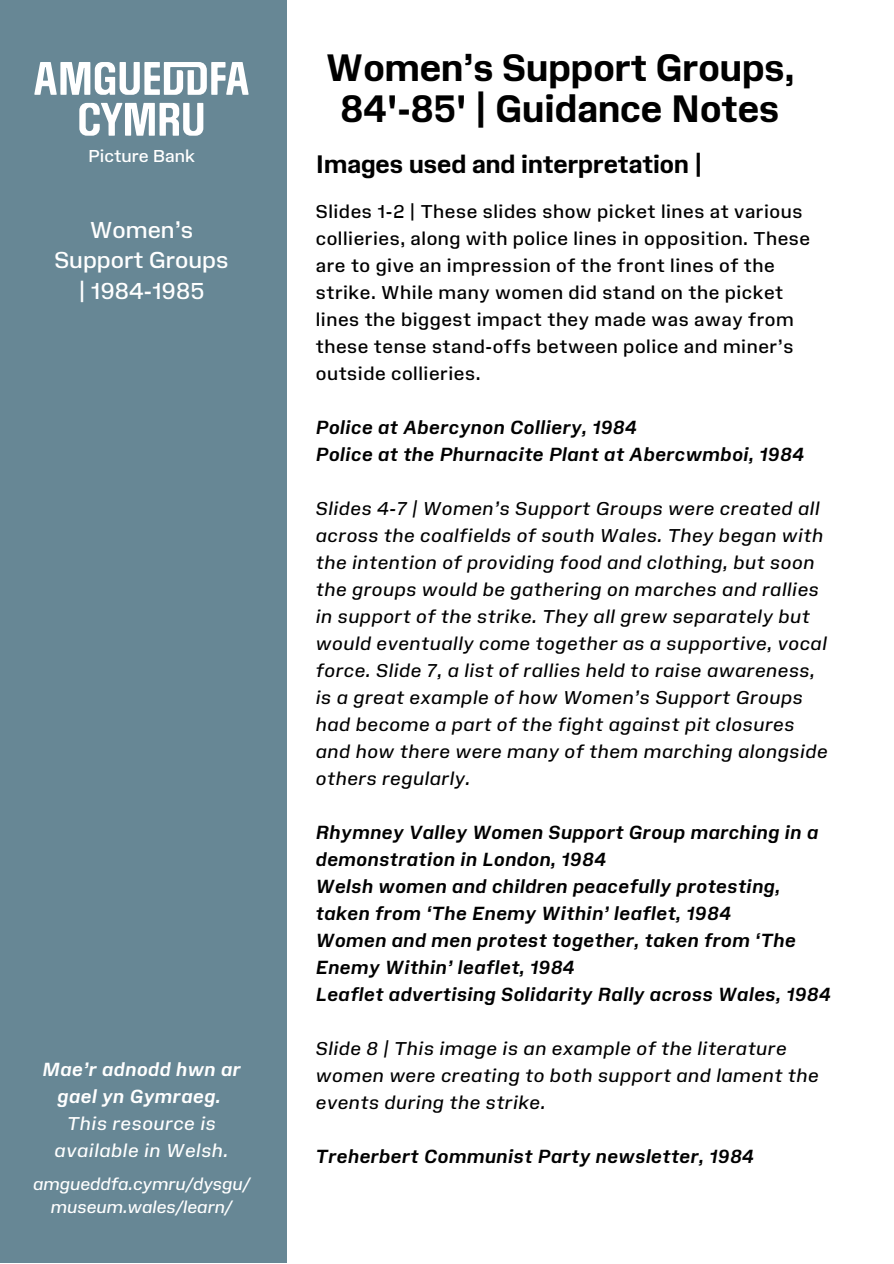
<style>
.page{position:relative;width:894px;height:1264px;background:#fff}
.page>*{position:absolute;margin:0;border:0;box-sizing:border-box;transform-origin:0 0}
.t1{font:700 36.15px/40.5px "Amgueddfa Body";color:#000;text-align:center}
.t2{font:700 24px "Amgueddfa Body";color:#000}
.t3{font:22.35px/30.3px "Amgueddfa Body";color:#fff;text-align:center}
.t4{font:italic 18px/27px "Amgueddfa Body";letter-spacing:.03em;color:#000}
.t5{font:italic 700 18px/27px "Amgueddfa Body";letter-spacing:.03em;color:#000}
.t6{font:18px/27px "Amgueddfa Body";letter-spacing:.03em;color:#000}
.t7{font:italic 18px/27px "Amgueddfa Body";letter-spacing:.03em;color:#fff;text-align:center}
.t8{font:italic 700 18px/27px "Amgueddfa Body";letter-spacing:.03em;color:#fff;text-align:center}
.t9{font:italic 16.65px "Amgueddfa Body";color:#fff}
.t10{font:16.65px "Amgueddfa Body";color:#fff}
</style>
<div class="page">
<div style="left:0;top:0;width:286px;height:1262px;background:#678795"></div>
<svg style="left:34px;top:62px;width:214px;height:33px"></svg>
<svg style="left:79px;top:103px;width:124px;height:33px"></svg>
<h2 class="t10" style="left:88px;top:146px;width:108px">Picture Bank</h2>
<p class="t3" style="left:54px;top:214px;width:176px">Women’s<br>Support Groups | 1984-1985</p>
<h4 class="t8" style="left:42px;top:1055px;width:200px">Mae’r adnodd hwn ar gael yn Gymraeg.</h4>
<p class="t7" style="left:55px;top:1109px;width:175px">This resource is available in Welsh.</p>
<p class="t9" style="left:33px;top:1173px;width:218px">amgueddfa.cymru/dysgu/</p>
<h4 class="t9" style="left:51px;top:1196px;width:183px">museum.wales/learn/</h4>
<h1 class="t1" style="left:326px;top:48px;width:470px">Women’s Support Groups,<br>84'-85' | Guidance Notes</h1>
<p class="t2" style="left:316px;top:149px;width:387px">Images used and interpretation |</p>
<p class="t6" style="left:316px;top:198px;width:495px">Slides 1-2 | These slides show picket lines at various collieries, along with police lines in opposition. These are to give an impression of the front lines of the strike. While many women did stand on the picket lines the biggest impact they made was away from these tense stand-offs between police and miner’s outside collieries.</p>
<p class="t5" style="left:316px;top:414px;width:489px">Police at Abercynon Colliery, 1984<br>Police at the Phurnacite Plant at Abercwmboi, 1984</p>
<h3 class="t4" style="left:316px;top:495px;width:513px">Slides 4-7 | Women’s Support Groups were created all across the coalfields of south Wales. They began with the intention of providing food and clothing, but soon the groups would be gathering on marches and rallies in support of the strike. They all grew separately but would eventually come together as a supportive, vocal force. Slide 7, a list of rallies held to raise awareness, is a great example of how Women’s Support Groups had become a part of the fight against pit closures and how there were many of them marching alongside others regularly.</h3>
<p class="t5" style="left:316px;top:819px;width:516px">Rhymney Valley Women Support Group marching in a demonstration in London, 1984<br>Welsh women and children peacefully protesting, taken from ‘The Enemy Within’ leaflet, 1984<br>Women and men protest together, taken from ‘The Enemy Within’ leaflet, 1984<br>Leaflet advertising Solidarity Rally across Wales, 1984</p>
<p class="t4" style="left:316px;top:1035px;width:504px">Slide 8 | This image is an example of the literature women were creating to both support and lament the events during the strike.</p>
<p class="t5" style="left:316px;top:1143px;width:439px">Treherbert Communist Party newsletter, 1984</p>
</div>
